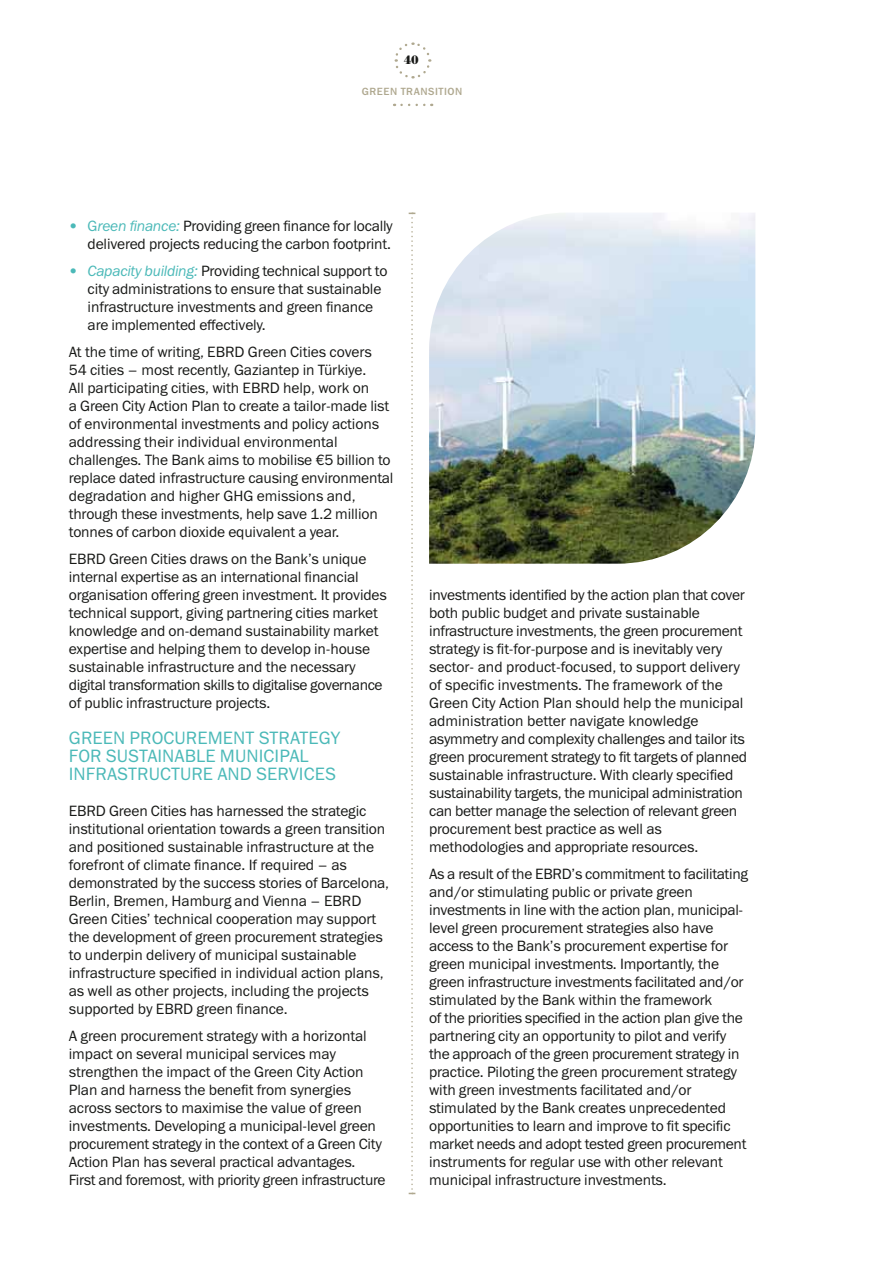
<style>
.page{position:relative;width:893px;height:1263px;background:#fff}
.page>*{position:absolute;margin:0;border:0;box-sizing:border-box;transform-origin:0 0}
.t1{font:18px/18px "Franklin Gothic Book ITC";letter-spacing:.005em;color:#4bb9b8}
.t2{font:15px/18px "Franklin Gothic Book ITC";letter-spacing:-.01em;color:#181917}
.t3{font:700 12.75px "Bodoni URW";color:#181917}
.t4{font:10.5px "Franklin Gothic Medium ITC";letter-spacing:.05em;color:#afa88f}
.s1{color:#4bb9b8}
.s2{font-style:italic;color:#4bb9b8}
</style>
<div class="page">
<svg style="left:401px;top:104px;width:31px;height:2px"></svg>
<svg style="left:394px;top:42px;width:38px;height:37px"></svg>
<svg style="left:409px;top:213px;width:6px;height:981px"></svg>
<img style="left:429px;top:213px;width:326px;height:351px">
<p class="t3" style="left:404px;top:52px;width:17px">40</p>
<p class="t4" style="left:362px;top:88px;width:102px">GREEN TRANSITION</p>
<p class="t2" style="left:69px;top:218px;width:325px;text-align:right"><span class="s1">• G</span><span class="s2">reen finance:</span> Providing green finance for locally delivered projects reducing the carbon footprint.</p>
<p class="t2" style="left:88px;top:263px;width:301px;text-indent:-19px"><span class="s1">•</span> <span class="s2">Capacity building:</span> Providing technical support to city administrations to ensure that sustainable infrastructure investments and green finance are implemented effectively.</p>
<p class="t2" style="left:69px;top:344px;width:326px">At the time of writing, EBRD Green Cities covers<br>54 cities – most recently, Gaziantep in Türkiye.<br>All participating cities, with EBRD help, work on<br>a Green City Action Plan to create a tailor-made list of environmental investments and policy actions addressing their individual environmental challenges. The Bank aims to mobilise €5 billion to replace dated infrastructure causing environmental degradation and higher GHG emissions and, through these investments, help save 1.2 million tonnes of carbon dioxide equivalent a year.</p>
<p class="t2" style="left:69px;top:551px;width:319px">EBRD Green Cities draws on the Bank’s unique internal expertise as an international financial organisation offering green investment. It provides technical support, giving partnering cities market knowledge and on-demand sustainability market expertise and helping them to develop in-house sustainable infrastructure and the necessary digital transformation skills to digitalise governance of public infrastructure projects.</p>
<p class="t1" style="left:69px;top:730px;width:273px">GREEN PROCUREMENT STRATEGY<br>FOR SUSTAINABLE MUNICIPAL<br>INFRASTRUCTURE AND SERVICES</p>
<p class="t2" style="left:69px;top:803px;width:322px">EBRD Green Cities has harnessed the strategic institutional orientation towards a green transition and positioned sustainable infrastructure at the forefront of climate finance. If required – as demonstrated by the success stories of Barcelona, Berlin, Bremen, Hamburg and Vienna – EBRD Green Cities’ technical cooperation may support the development of green procurement strategies to underpin delivery of municipal sustainable infrastructure specified in individual action plans, as well as other projects, including the projects supported by EBRD green finance.</p>
<p class="t2" style="left:69px;top:1028px;width:318px">A green procurement strategy with a horizontal impact on several municipal services may strengthen the impact of the Green City Action Plan and harness the benefit from synergies across sectors to maximise the value of green investments. Developing a municipal-level green procurement strategy in the context of a Green City Action Plan has several practical advantages.<br>First and foremost, with priority green infrastructure</p>
<p class="t2" style="left:429px;top:587px;width:319px">investments identified by the action plan that cover both public budget and private sustainable infrastructure investments, the green procurement strategy is fit-for-purpose and is inevitably very sector- and product-focused, to support delivery of specific investments. The framework of the Green City Action Plan should help the municipal administration better navigate knowledge asymmetry and complexity challenges and tailor its green procurement strategy to fit targets of planned sustainable infrastructure. With clearly specified sustainability targets, the municipal administration can better manage the selection of relevant green procurement best practice as well as methodologies and appropriate resources.</p>
<p class="t2" style="left:429px;top:866px;width:320px">As a result of the EBRD’s commitment to facilitating and/or stimulating public or private green investments in line with the action plan, municipal&shy;level green procurement strategies also have access to the Bank’s procurement expertise for green municipal investments. Importantly, the green infrastructure investments facilitated and/or stimulated by the Bank within the framework<br>of the priorities specified in the action plan give the partnering city an opportunity to pilot and verify the approach of the green procurement strategy in practice. Piloting the green procurement strategy with green investments facilitated and/or stimulated by the Bank creates unprecedented opportunities to learn and improve to fit specific market needs and adopt tested green procurement instruments for regular use with other relevant municipal infrastructure investments.</p>
</div>
